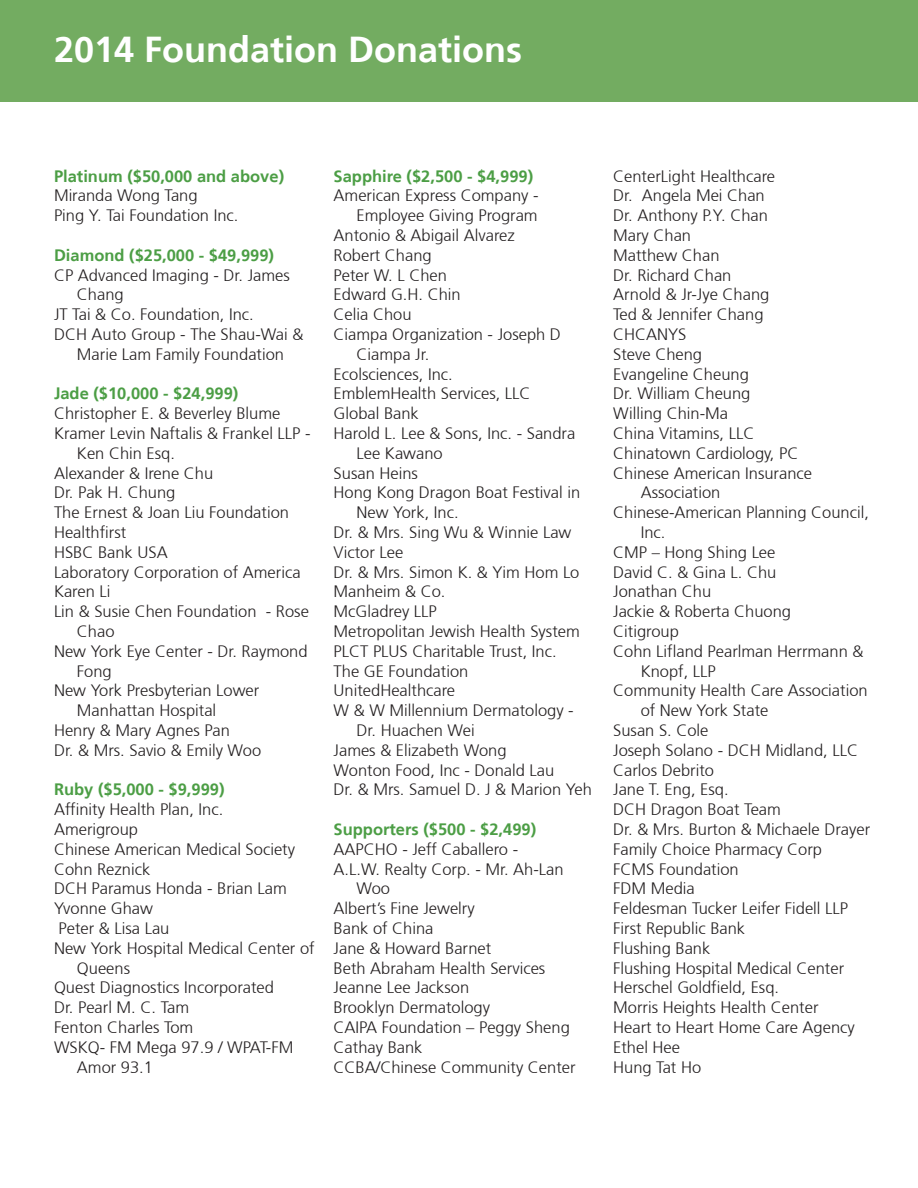
<style>
.page{position:relative;width:918px;height:1188px;background:#fff}
.page>*{position:absolute;margin:0;border:0;box-sizing:border-box;transform-origin:0 0}
.t1{font:700 36px "Frutiger 65";color:#fff}
.t2{font:300 16.5px/19.8px "Frutiger 45";color:#231f20}
.t3{font:700 16.5px "Frutiger 65";color:#4c9e45}
</style>
<div class="page">
<div style="left:0;top:0;width:918px;height:101px;background:#73ac61"></div>
<h1 class="t1" style="left:54px;top:29px;width:470px">2014 Foundation Donations</h1>
<p class="t3" style="left:54px;top:166px;width:232px">Platinum ($50,000 and above)</p>
<p class="t2" style="left:54px;top:186px;width:186px">Miranda Wong Tang<br>Ping Y. Tai Foundation Inc.</p>
<p class="t3" style="left:54px;top:245px;width:222px">Diamond ($25,000 - $49,999)</p>
<p class="t2" style="left:54px;top:265px;width:237px">CP Advanced Imaging - Dr. James</p>
<p class="t2" style="left:77px;top:285px;width:48px">Chang</p>
<p class="t2" style="left:54px;top:305px;width:201px">JT Tai &amp; Co. Foundation, Inc.</p>
<p class="t2" style="left:54px;top:325px;width:251px">DCH Auto Group - The Shau-Wai &amp;</p>
<p class="t2" style="left:77px;top:344px;width:209px">Marie Lam Family Foundation</p>
<p class="t3" style="left:54px;top:384px;width:186px">Jade ($10,000 - $24,999)</p>
<p class="t2" style="left:54px;top:404px;width:228px">Christopher E. &amp; Beverley Blume</p>
<p class="t2" style="left:54px;top:424px;width:258px">Kramer Levin Naftalis &amp; Frankel LLP -</p>
<p class="t2" style="left:77px;top:443px;width:100px">Ken Chin Esq.</p>
<p class="t2" style="left:54px;top:463px;width:161px">Alexander &amp; Irene Chu</p>
<p class="t2" style="left:54px;top:483px;width:123px">Dr. Pak H. Chung</p>
<p class="t2" style="left:54px;top:503px;width:237px">The Ernest &amp; Joan Liu Foundation</p>
<p class="t2" style="left:54px;top:523px;width:74px">Healthfirst</p>
<p class="t2" style="left:54px;top:542px;width:115px">HSBC Bank USA</p>
<p class="t2" style="left:54px;top:562px;width:248px">Laboratory Corporation of America</p>
<p class="t2" style="left:54px;top:582px;width:58px">Karen Li</p>
<p class="t2" style="left:54px;top:602px;width:256px">Lin &amp; Susie Chen Foundation - Rose</p>
<p class="t2" style="left:77px;top:622px;width:39px">Chao</p>
<p class="t2" style="left:54px;top:641px;width:255px">New York Eye Center - Dr. Raymond</p>
<p class="t2" style="left:77px;top:661px;width:36px">Fong</p>
<p class="t2" style="left:54px;top:681px;width:207px">New York Presbyterian Lower</p>
<p class="t2" style="left:77px;top:701px;width:141px">Manhattan Hospital</p>
<p class="t2" style="left:54px;top:721px;width:178px">Henry &amp; Mary Agnes Pan</p>
<p class="t2" style="left:54px;top:740px;width:209px">Dr. &amp; Mrs. Savio &amp; Emily Woo</p>
<p class="t3" style="left:54px;top:780px;width:172px">Ruby ($5,000 - $9,999)</p>
<p class="t2" style="left:54px;top:800px;width:171px">Affinity Health Plan, Inc.</p>
<p class="t2" style="left:54px;top:820px;width:86px">Amerigroup</p>
<p class="t2" style="left:54px;top:839px;width:243px">Chinese American Medical Society</p>
<p class="t2" style="left:54px;top:859px;width:98px">Cohn Reznick</p>
<p class="t2" style="left:54px;top:879px;width:234px">DCH Paramus Honda - Brian Lam</p>
<p class="t2" style="left:54px;top:899px;width:101px">Yvonne Ghaw</p>
<p class="t2" style="left:59px;top:919px;width:112px">Peter &amp; Lisa Lau</p>
<p class="t2" style="left:54px;top:938px;width:262px">New York Hospital Medical Center of</p>
<p class="t2" style="left:77px;top:958px;width:55px">Queens</p>
<p class="t2" style="left:54px;top:978px;width:222px">Quest Diagnostics Incorporated</p>
<p class="t2" style="left:54px;top:998px;width:137px">Dr. Pearl M. C. Tam</p>
<p class="t2" style="left:54px;top:1018px;width:141px">Fenton Charles Tom</p>
<p class="t2" style="left:54px;top:1037px;width:241px">WSKQ- FM Mega 97.9 / WPAT-FM</p>
<p class="t2" style="left:77px;top:1057px;width:78px">Amor 93.1</p>
<p class="t3" style="left:334px;top:166px;width:201px">Sapphire ($2,500 - $4,999)</p>
<p class="t2" style="left:334px;top:186px;width:207px">American Express Company -</p>
<p class="t2" style="left:357px;top:206px;width:183px">Employee Giving Program</p>
<p class="t2" style="left:334px;top:226px;width:183px">Antonio &amp; Abigail Alvarez</p>
<p class="t2" style="left:334px;top:245px;width:100px">Robert Chang</p>
<p class="t2" style="left:334px;top:265px;width:115px">Peter W. L Chen</p>
<p class="t2" style="left:334px;top:285px;width:129px">Edward G.H. Chin</p>
<p class="t2" style="left:334px;top:305px;width:79px">Celia Chou</p>
<p class="t2" style="left:334px;top:325px;width:229px">Ciampa Organization - Joseph D</p>
<p class="t2" style="left:357px;top:344px;width:74px">Ciampa Jr.</p>
<p class="t2" style="left:334px;top:364px;width:121px">Ecolsciences, Inc.</p>
<p class="t2" style="left:334px;top:384px;width:199px">EmblemHealth Services, LLC</p>
<p class="t2" style="left:334px;top:404px;width:87px">Global Bank</p>
<p class="t2" style="left:334px;top:424px;width:243px">Harold L. Lee &amp; Sons, Inc. - Sandra</p>
<p class="t2" style="left:357px;top:443px;width:88px">Lee Kawano</p>
<p class="t2" style="left:334px;top:463px;width:86px">Susan Heins</p>
<p class="t2" style="left:334px;top:483px;width:248px">Hong Kong Dragon Boat Festival in</p>
<p class="t2" style="left:357px;top:503px;width:104px">New York, Inc.</p>
<p class="t2" style="left:334px;top:523px;width:239px">Dr. &amp; Mrs. Sing Wu &amp; Winnie Law</p>
<p class="t2" style="left:334px;top:542px;width:71px">Victor Lee</p>
<p class="t2" style="left:334px;top:562px;width:247px">Dr. &amp; Mrs. Simon K. &amp; Yim Hom Lo</p>
<p class="t2" style="left:334px;top:582px;width:113px">Manheim &amp; Co.</p>
<p class="t2" style="left:334px;top:602px;width:105px">McGladrey LLP</p>
<p class="t2" style="left:334px;top:622px;width:248px">Metropolitan Jewish Health System</p>
<p class="t2" style="left:334px;top:641px;width:225px">PLCT PLUS Charitable Trust, Inc.</p>
<p class="t2" style="left:334px;top:661px;width:136px">The GE Foundation</p>
<p class="t2" style="left:334px;top:681px;width:123px">UnitedHealthcare</p>
<p class="t2" style="left:334px;top:701px;width:242px">W &amp; W Millennium Dermatology -</p>
<p class="t2" style="left:357px;top:721px;width:120px">Dr. Huachen Wei</p>
<p class="t2" style="left:334px;top:740px;width:174px">James &amp; Elizabeth Wong</p>
<p class="t2" style="left:334px;top:760px;width:222px">Wonton Food, Inc - Donald Lau</p>
<p class="t2" style="left:334px;top:780px;width:260px">Dr. &amp; Mrs. Samuel D. J &amp; Marion Yeh</p>
<p class="t3" style="left:334px;top:820px;width:204px">Supporters ($500 - $2,499)</p>
<p class="t2" style="left:334px;top:839px;width:186px">AAPCHO - Jeff Caballero -</p>
<p class="t2" style="left:334px;top:859px;width:232px">A.L.W. Realty Corp. - Mr. Ah-Lan</p>
<p class="t2" style="left:357px;top:879px;width:35px">Woo</p>
<p class="t2" style="left:334px;top:899px;width:143px">Albert’s Fine Jewelry</p>
<p class="t2" style="left:334px;top:919px;width:101px">Bank of China</p>
<p class="t2" style="left:334px;top:938px;width:159px">Jane &amp; Howard Barnet</p>
<p class="t2" style="left:334px;top:958px;width:213px">Beth Abraham Health Services</p>
<p class="t2" style="left:334px;top:978px;width:137px">Jeanne Lee Jackson</p>
<p class="t2" style="left:334px;top:998px;width:158px">Brooklyn Dermatology</p>
<p class="t2" style="left:334px;top:1018px;width:238px">CAIPA Foundation – Peggy Sheng</p>
<p class="t2" style="left:334px;top:1037px;width:90px">Cathay Bank</p>
<p class="t2" style="left:334px;top:1057px;width:244px">CCBA/Chinese Community Center</p>
<p class="t2" style="left:613px;top:166px;width:163px">CenterLight Healthcare</p>
<p class="t2" style="left:613px;top:186px;width:153px">Dr. Angela Mei Chan</p>
<p class="t2" style="left:613px;top:206px;width:156px">Dr. Anthony P.Y. Chan</p>
<p class="t2" style="left:613px;top:226px;width:79px">Mary Chan</p>
<p class="t2" style="left:613px;top:245px;width:108px">Matthew Chan</p>
<p class="t2" style="left:613px;top:265px;width:120px">Dr. Richard Chan</p>
<p class="t2" style="left:613px;top:285px;width:158px">Arnold &amp; Jr-Jye Chang</p>
<p class="t2" style="left:613px;top:305px;width:152px">Ted &amp; Jennifer Chang</p>
<p class="t2" style="left:613px;top:325px;width:75px">CHCANYS</p>
<p class="t2" style="left:613px;top:344px;width:90px">Steve Cheng</p>
<p class="t2" style="left:613px;top:364px;width:137px">Evangeline Cheung</p>
<p class="t2" style="left:613px;top:384px;width:139px">Dr. William Cheung</p>
<p class="t2" style="left:613px;top:404px;width:116px">Willing Chin-Ma</p>
<p class="t2" style="left:613px;top:424px;width:143px">China Vitamins, LLC</p>
<p class="t2" style="left:613px;top:443px;width:187px">Chinatown Cardiology, PC</p>
<p class="t2" style="left:613px;top:463px;width:200px">Chinese American Insurance</p>
<p class="t2" style="left:641px;top:483px;width:81px">Association</p>
<p class="t2" style="left:613px;top:503px;width:257px">Chinese-American Planning Council,</p>
<p class="t2" style="left:641px;top:523px;width:26px">Inc.</p>
<p class="t2" style="left:613px;top:542px;width:164px">CMP – Hong Shing Lee</p>
<p class="t2" style="left:613px;top:562px;width:165px">David C. &amp; Gina L. Chu</p>
<p class="t2" style="left:613px;top:582px;width:100px">Jonathan Chu</p>
<p class="t2" style="left:613px;top:602px;width:179px">Jackie &amp; Roberta Chuong</p>
<p class="t2" style="left:613px;top:622px;width:67px">Citigroup</p>
<p class="t2" style="left:613px;top:641px;width:252px">Cohn Lifland Pearlman Herrmann &amp;</p>
<p class="t2" style="left:641px;top:661px;width:77px">Knopf, LLP</p>
<p class="t2" style="left:613px;top:681px;width:256px">Community Health Care Association</p>
<p class="t2" style="left:641px;top:701px;width:129px">of New York State</p>
<p class="t2" style="left:613px;top:721px;width:97px">Susan S. Cole</p>
<p class="t2" style="left:613px;top:740px;width:246px">Joseph Solano - DCH Midland, LLC</p>
<p class="t2" style="left:613px;top:760px;width:102px">Carlos Debrito</p>
<p class="t2" style="left:613px;top:780px;width:117px">Jane T. Eng, Esq.</p>
<p class="t2" style="left:613px;top:800px;width:169px">DCH Dragon Boat Team</p>
<p class="t2" style="left:613px;top:820px;width:259px">Dr. &amp; Mrs. Burton &amp; Michaele Drayer</p>
<p class="t2" style="left:613px;top:839px;width:210px">Family Choice Pharmacy Corp</p>
<p class="t2" style="left:613px;top:859px;width:127px">FCMS Foundation</p>
<p class="t2" style="left:613px;top:879px;width:83px">FDM Media</p>
<p class="t2" style="left:613px;top:899px;width:236px">Feldesman Tucker Leifer Fidell LLP</p>
<p class="t2" style="left:613px;top:919px;width:134px">First Republic Bank</p>
<p class="t2" style="left:613px;top:938px;width:99px">Flushing Bank</p>
<p class="t2" style="left:613px;top:958px;width:233px">Flushing Hospital Medical Center</p>
<p class="t2" style="left:613px;top:978px;width:167px">Herschel Goldfield, Esq.</p>
<p class="t2" style="left:613px;top:998px;width:207px">Morris Heights Health Center</p>
<p class="t2" style="left:613px;top:1018px;width:243px">Heart to Heart Home Care Agency</p>
<p class="t2" style="left:613px;top:1037px;width:68px">Ethel Hee</p>
<p class="t2" style="left:613px;top:1057px;width:90px">Hung Tat Ho</p>
</div>
